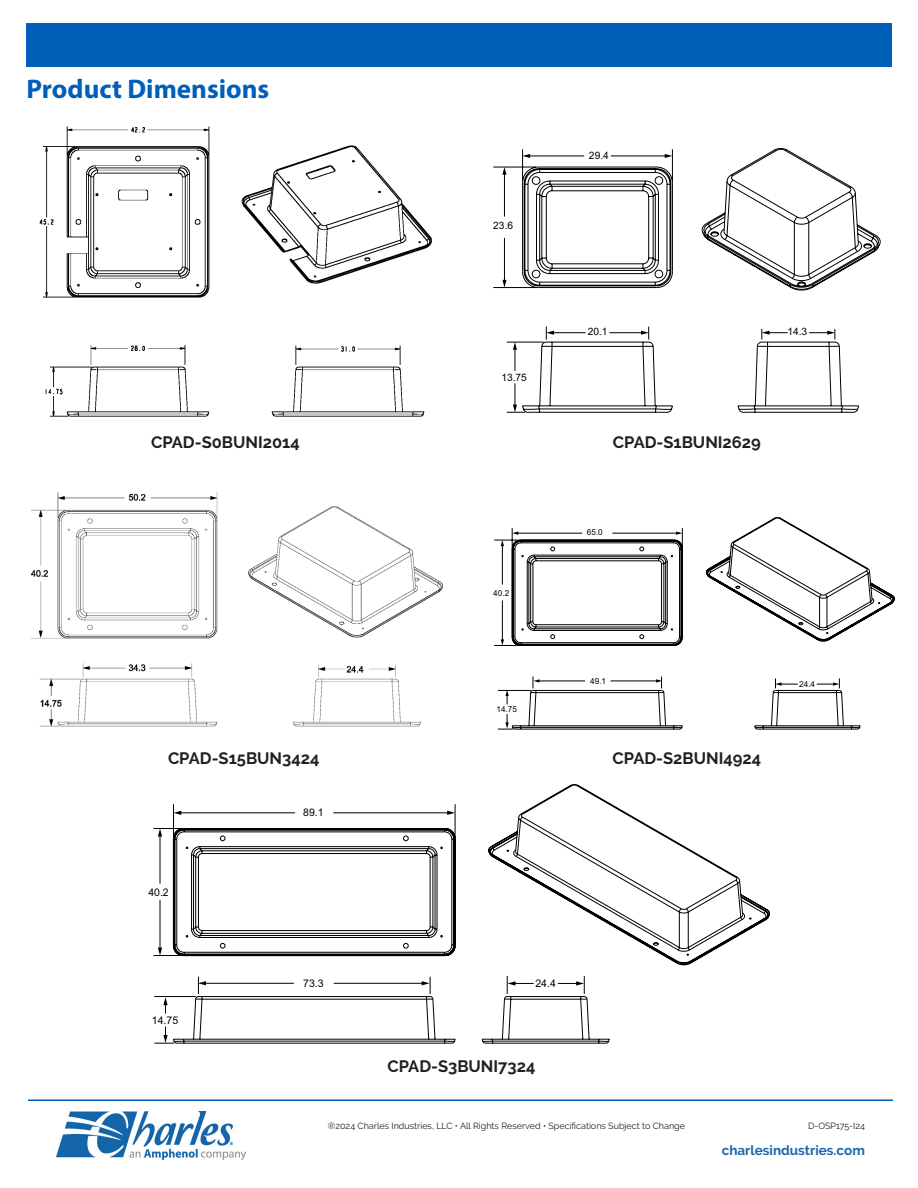
<style>
.page{position:relative;width:918px;height:1188px;background:#fff}
.page>*{position:absolute;margin:0;border:0;box-sizing:border-box;transform-origin:0 0}
.t1{font:700 27px "Myriad Pro";color:#005fb9}
.t2{font:700 16.5px "Raleway";color:#231f20}
.t3{font:700 13.5px "Raleway";color:#1b67ad}
.t4{font:10.5px "Arial";color:#000}
.t5{font:10.2px "Arial";color:#000}
.t6{font:9px "Raleway";color:#231f20}
.t7{font:8.25px "Arial";color:#000}
</style>
<div class="page">
<hr style="left:28px;top:1100px;width:865px;height:1px;background:#005fb9">
<img style="left:56px;top:1112px;width:190px;height:47px">
<div style="left:26px;top:24px;width:866px;height:43px;background:#005fb9"></div>
<img style="left:39px;top:126px;width:393px;height:291px">
<img style="left:31px;top:492px;width:413px;height:235px">
<svg style="left:493px;top:149px;width:180px;height:263px"></svg>
<hr style="left:611px;top:156px;width:55px;height:1px;background:#000">
<svg style="left:665px;top:154px;width:7px;height:4px"></svg>
<hr style="left:529px;top:156px;width:55px;height:1px;background:#000">
<svg style="left:522px;top:154px;width:8px;height:4px"></svg>
<hr style="left:504px;top:173px;width:1px;height:44px;background:#000">
<svg style="left:502px;top:167px;width:5px;height:8px"></svg>
<hr style="left:504px;top:238px;width:1px;height:43px;background:#000">
<svg style="left:502px;top:280px;width:5px;height:8px"></svg>
<hr style="left:609px;top:332px;width:33px;height:1px;background:#000">
<svg style="left:641px;top:331px;width:8px;height:4px"></svg>
<hr style="left:553px;top:332px;width:33px;height:1px;background:#000">
<svg style="left:546px;top:331px;width:8px;height:4px"></svg>
<svg style="left:513px;top:342px;width:4px;height:29px"></svg>
<svg style="left:513px;top:383px;width:4px;height:29px"></svg>
<svg style="left:701px;top:149px;width:179px;height:263px"></svg>
<svg style="left:809px;top:331px;width:26px;height:4px"></svg>
<svg style="left:762px;top:331px;width:26px;height:4px"></svg>
<svg style="left:756px;top:518px;width:138px;height:211px"></svg>
<svg style="left:494px;top:528px;width:345px;height:201px"></svg>
<hr style="left:612px;top:533px;width:65px;height:1px;background:#000">
<svg style="left:676px;top:532px;width:6px;height:3px"></svg>
<hr style="left:517px;top:533px;width:65px;height:1px;background:#000">
<svg style="left:512px;top:531px;width:6px;height:4px"></svg>
<hr style="left:502px;top:545px;width:1px;height:40px;background:#000">
<svg style="left:501px;top:540px;width:3px;height:6px"></svg>
<hr style="left:502px;top:600px;width:1px;height:40px;background:#000">
<svg style="left:501px;top:639px;width:3px;height:6px"></svg>
<hr style="left:611px;top:681px;width:46px;height:1px;background:#000">
<svg style="left:656px;top:679px;width:6px;height:4px"></svg>
<hr style="left:538px;top:681px;width:47px;height:1px;background:#000">
<svg style="left:533px;top:679px;width:7px;height:4px"></svg>
<svg style="left:817px;top:682px;width:22px;height:4px"></svg>
<svg style="left:775px;top:682px;width:23px;height:4px"></svg>
<svg style="left:505px;top:690px;width:4px;height:14px"></svg>
<svg style="left:505px;top:714px;width:4px;height:15px"></svg>
<svg style="left:153px;top:804px;width:613px;height:239px"></svg>
<hr style="left:333px;top:813px;width:116px;height:1px;background:#000">
<svg style="left:447px;top:811px;width:8px;height:4px"></svg>
<hr style="left:180px;top:813px;width:115px;height:1px;background:#000">
<svg style="left:173px;top:811px;width:8px;height:4px"></svg>
<hr style="left:160px;top:835px;width:1px;height:49px;background:#000">
<svg style="left:158px;top:829px;width:4px;height:8px"></svg>
<hr style="left:160px;top:900px;width:1px;height:49px;background:#000">
<svg style="left:158px;top:948px;width:4px;height:8px"></svg>
<hr style="left:334px;top:983px;width:89px;height:1px;background:#000">
<svg style="left:422px;top:981px;width:8px;height:4px"></svg>
<hr style="left:205px;top:983px;width:89px;height:1px;background:#000">
<svg style="left:198px;top:981px;width:8px;height:4px"></svg>
<svg style="left:558px;top:981px;width:26px;height:5px"></svg>
<svg style="left:508px;top:981px;width:26px;height:5px"></svg>
<svg style="left:163px;top:997px;width:5px;height:17px"></svg>
<svg style="left:163px;top:1027px;width:5px;height:16px"></svg>
<p class="t1" style="left:26px;top:71px;width:244px">Product Dimensions</p>
<p class="t5" style="left:493px;top:218px;width:21px">23.6</p>
<p class="t5" style="left:589px;top:149px;width:21px">29.4</p>
<p class="t5" style="left:501px;top:371px;width:27px">13.75</p>
<p class="t5" style="left:588px;top:325px;width:21px">20.1</p>
<p class="t2" style="left:151px;top:432px;width:150px">CPAD-S0BUNI2014</p>
<p class="t2" style="left:613px;top:432px;width:150px">CPAD-S1BUNI2629</p>
<p class="t5" style="left:787px;top:325px;width:21px">14.3</p>
<p class="t7" style="left:493px;top:587px;width:17px">40.2</p>
<p class="t7" style="left:587px;top:527px;width:17px">65.0</p>
<p class="t7" style="left:497px;top:703px;width:22px">14.75</p>
<p class="t7" style="left:590px;top:675px;width:17px">49.1</p>
<p class="t2" style="left:168px;top:749px;width:153px">CPAD-S15BUN3424</p>
<p class="t2" style="left:612px;top:749px;width:150px">CPAD-S2BUNI4924</p>
<p class="t4" style="left:148px;top:885px;width:22px">40.2</p>
<p class="t4" style="left:303px;top:805px;width:22px">89.1</p>
<p class="t7" style="left:799px;top:678px;width:17px">24.4</p>
<p class="t4" style="left:152px;top:1013px;width:28px">14.75</p>
<p class="t4" style="left:303px;top:976px;width:22px">73.3</p>
<p class="t4" style="left:535px;top:976px;width:22px">24.4</p>
<p class="t2" style="left:387px;top:1056px;width:150px">CPAD-S3BUNI7324</p>
<p class="t6" style="left:328px;top:1121px;width:359px">®2024 Charles Industries, LLC • All Rights Reserved • Specifications Subject to Change</p>
<p class="t6" style="left:808px;top:1121px;width:58px">D-OSP175-I24</p>
<h3 class="t3" style="left:722px;top:1142px;width:145px">charlesindustries.com</h3>
</div>
